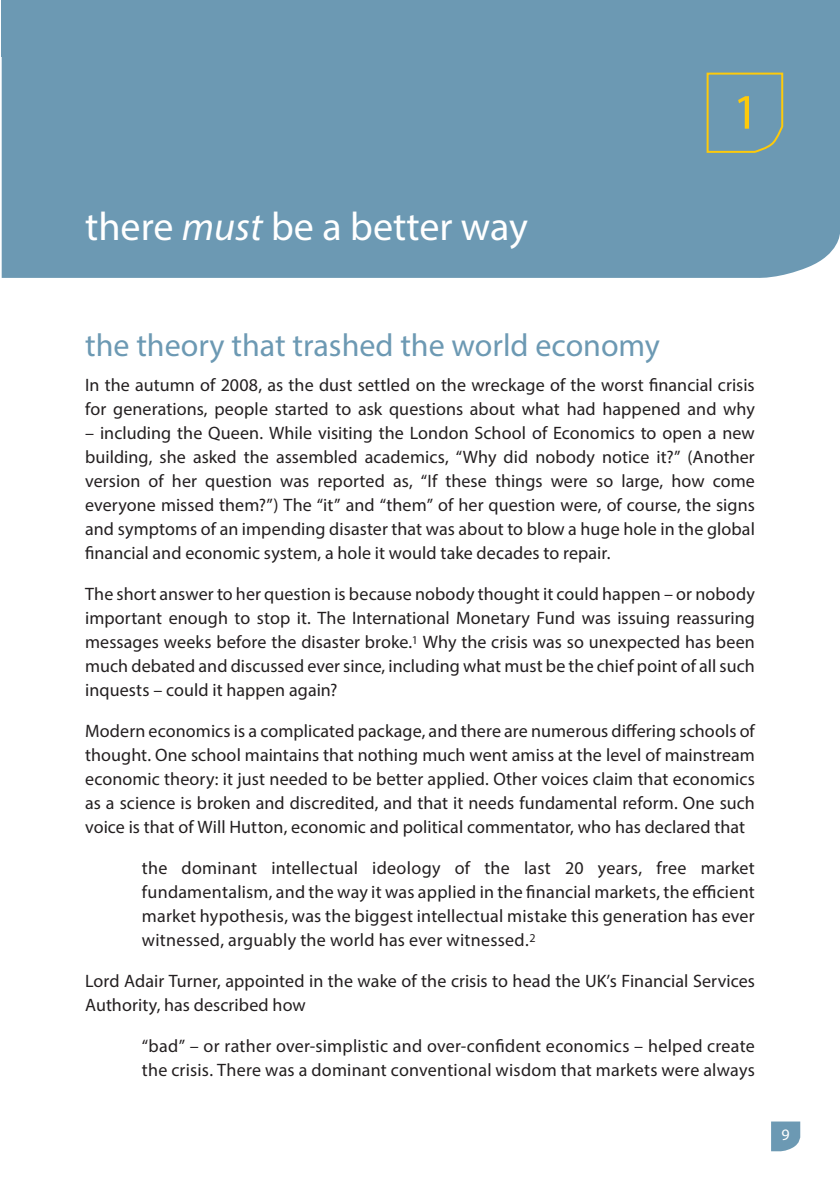
<style>
.page{position:relative;width:840px;height:1191px;background:#fff}
.page>*{position:absolute;margin:0;border:0;box-sizing:border-box;transform-origin:0 0}
.t1{font:50px "Myriad Pro";color:#feca0a}
.t2{font:40px "Myriad Pro";color:#fff}
.t3{font:32px "Myriad Pro";color:#6c99b3}
.t4{font:18px/24px "Myriad Pro";letter-spacing:.005em;color:#231f20;text-align:justify}
.t5{font:16px "Myriad Pro";color:#fff}
.s1{font-style:italic}
</style>
<div class="page">
<svg style="left:771px;top:1121px;width:29px;height:30px"></svg>
<div style="left:2px;top:57px;width:837px;height:221px;background:#6c99b3"></div>
<div style="left:2px;top:0;width:837px;height:57px;background:#6c99b3"></div>
<svg style="left:705px;top:72px;width:78px;height:82px;background:#799da3"></svg>
<h2 class="t2" style="left:85px;top:202px;width:444px">there <span class="s1">must</span> be a better way</h2>
<h1 class="t1" style="left:732px;top:81px;width:27px">1</h1>
<h3 class="t3" style="left:85px;top:325px;width:576px">the theory that trashed the world economy</h3>
<p class="t4" style="left:85px;top:373px;width:671px">In the autumn of 2008, as the dust settled on the wreckage of the worst financial crisis for generations, people started to ask questions about what had happened and why</p>
<p class="t4" style="left:85px;top:421px;width:671px">– including the Queen. While visiting the London School of Economics to open a new building, she asked the assembled academics, “Why did nobody notice it?” (Another version of her question was reported as, “If these things were so large, how come everyone missed them?”) The “it” and “them” of her question were, of course, the signs and symptoms of an impending disaster that was about to blow a huge hole in the global financial and economic system, a hole it would take decades to repair.</p>
<p class="t4" style="left:85px;top:582px;width:671px">The short answer to her question is because nobody thought it could happen – or nobody important enough to stop it. The International Monetary Fund was issuing reassuring messages weeks before the disaster broke.<sup>1</sup> Why the crisis was so unexpected has been much debated and discussed ever since, including what must be the chief point of all such inquests – could it happen again?</p>
<p class="t4" style="left:85px;top:719px;width:671px">Modern economics is a complicated package, and there are numerous differing schools of thought. One school maintains that nothing much went amiss at the level of mainstream economic theory: it just needed to be better applied. Other voices claim that economics as a science is broken and discredited, and that it needs fundamental reform. One such voice is that of Will Hutton, economic and political commentator, who has declared that</p>
<p class="t4" style="left:142px;top:856px;width:614px">the dominant intellectual ideology of the last 20 years, free market fundamentalism, and the way it was applied in the financial markets, the efficient market hypothesis, was the biggest intellectual mistake this generation has ever witnessed, arguably the world has ever witnessed.<sup>2</sup></p>
<p class="t4" style="left:85px;top:969px;width:671px">Lord Adair Turner, appointed in the wake of the crisis to head the UK’s Financial Services<br>Authority, has described how</p>
<p class="t4" style="left:142px;top:1034px;width:614px">“bad” – or rather over-simplistic and over-confident economics – helped create the crisis. There was a dominant conventional wisdom that markets were always</p>
<p class="t5" style="left:781px;top:1124px;width:10px">9</p>
</div>
